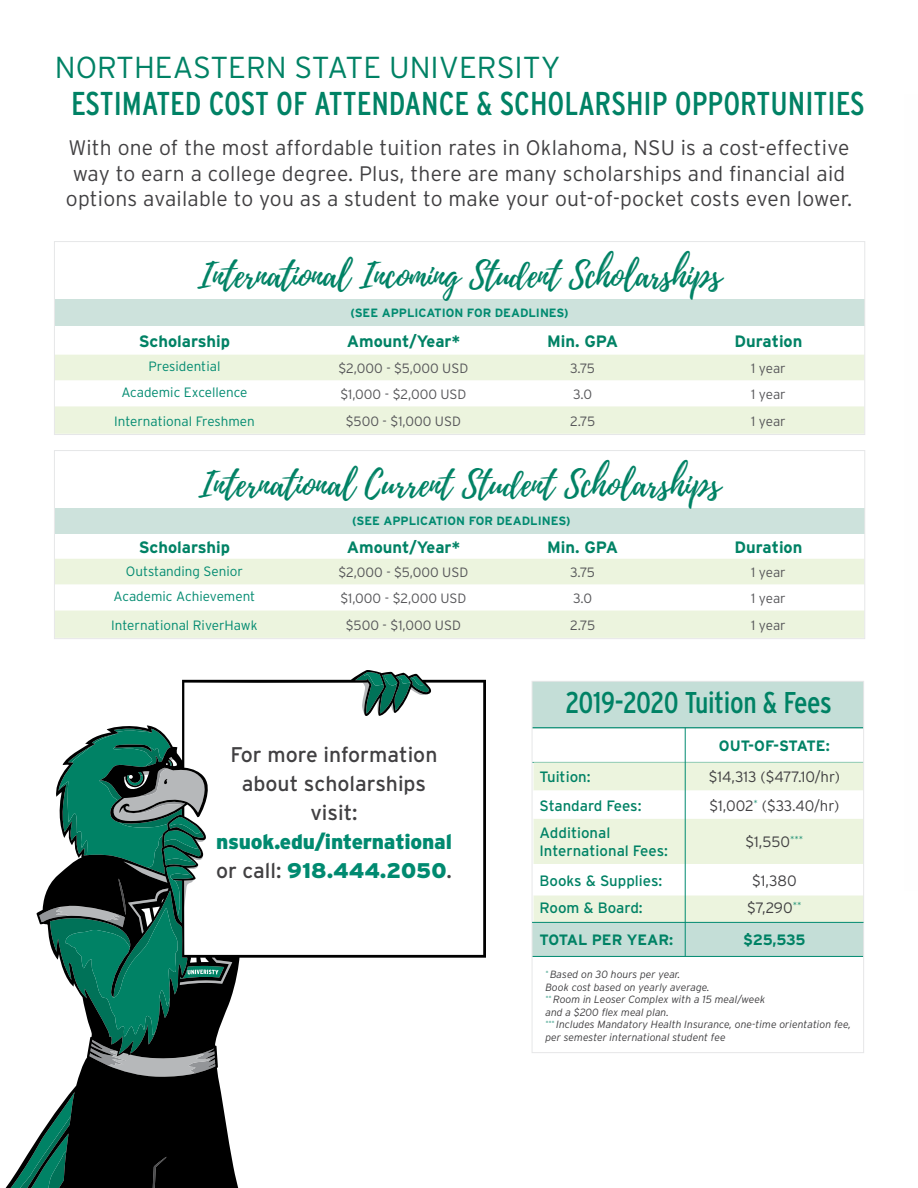
<style>
.page{position:relative;width:918px;height:1188px;background:#fff}
.page>*{position:absolute;margin:0;border:0;box-sizing:border-box;transform-origin:0 0}
.t1{font:34.5px "Playlist Script";letter-spacing:-.01em;color:#008265}
.t2{font:condensed 33px "Interstate";color:#008265}
.t3{font:300 30.3px "Interstate";color:#008265}
.t4{font:condensed 30px "Interstate";letter-spacing:-.01em;color:#008265}
.t5{font:21.15px/29.1px "Interstate";color:#414042;text-align:center}
.t6{font:900 21.15px "Interstate";color:#008a70}
.t7{font:300 21px/25.2px "Interstate";letter-spacing:.01em;color:#414042;text-align:center}
.t8{font:900 20.85px "Interstate";letter-spacing:-.01em;color:#008a70}
.t9{font:700 16.5px "Interstate";color:#008265}
.t10{font:15px/18px "Interstate";color:#008265}
.t11{font:300 15px "Interstate";color:#414042}
.t12{font:700 15px "Interstate";color:#008265}
.t13{font:300 13.5px "Interstate";color:#565659}
.t14{font:300 13.5px "Interstate";color:#008a70}
.t15{font:700 12px "Interstate";color:#008a70}
.t16{font:italic 300 10.5px/12.6px "Interstate";color:#414042}
.s1{font-weight:400;color:#414042}
</style>
<div class="page">
<div style="left:532px;top:922px;width:332px;height:34px;background:#c4ded7"></div>
<div style="left:55px;top:299px;width:809px;height:27px;background:#cde2dc"></div>
<svg style="left:56px;top:355px;width:807px;height:78px;fill:#ecf4de"></svg>
<div style="left:54px;top:241px;width:811px;height:194px;border:1px solid #e6e7e8"></div>
<div style="left:55px;top:508px;width:809px;height:26px;background:#cde2dc"></div>
<svg style="left:56px;top:559px;width:807px;height:78px;fill:#ecf4de"></svg>
<div style="left:54px;top:450px;width:811px;height:189px;border:1px solid #e6e7e8"></div>
<div style="left:532px;top:681px;width:332px;height:47px;background:#c4ded7"></div>
<hr style="left:532px;top:956px;width:332px;height:1px;background:#008a70">
<hr style="left:532px;top:727px;width:332px;height:1px;background:#008a70">
<svg style="left:534px;top:762px;width:328px;height:160px;fill:#ecf4de"></svg>
<svg style="left:534px;top:791px;width:328px;height:104px"></svg>
<svg style="left:5px;top:670px;width:481px;height:518px"></svg>
<svg style="left:39px;top:726px;width:193px;height:351px"></svg>
<div style="left:532px;top:681px;width:332px;height:372px;border:1px solid #e6e7e8"></div>
<hr style="left:685px;top:728px;width:1px;height:228px;background:#008a70">
<hr style="left:532px;top:922px;width:332px;height:1px;background:#008a70">
<h2 class="t3" style="left:55px;top:49px;width:507px">NORTHEASTERN STATE UNIVERSITY</h2>
<h3 class="t2" style="left:71px;top:83px;width:795px">ESTIMATED COST OF ATTENDANCE &amp; SCHOLARSHIP OPPORTUNITIES</h3>
<p class="t7" style="left:66px;top:135px;width:788px">With one of the most affordable tuition rates in Oklahoma, NSU is a cost-effective way to earn a college degree. Plus, there are many scholarships and financial aid options available to you as a student to make your out-of-pocket costs even lower.</p>
<h4 class="t1" style="left:198px;top:251px;width:525px">International Incoming Student Scholarships</h4>
<p class="t15" style="left:350px;top:306px;width:220px">(SEE APPLICATION FOR DEADLINES)</p>
<h5 class="t9" style="left:139px;top:331px;width:93px">Scholarship</h5>
<h5 class="t9" style="left:347px;top:331px;width:115px">Amount/Year*</h5>
<h5 class="t9" style="left:547px;top:331px;width:73px">Min. GPA</h5>
<h5 class="t9" style="left:735px;top:331px;width:69px">Duration</h5>
<p class="t14" style="left:149px;top:358px;width:73px">Presidential</p>
<p class="t13" style="left:339px;top:360px;width:131px">$2,000 - $5,000 USD</p>
<p class="t13" style="left:570px;top:360px;width:26px">3.75</p>
<p class="t13" style="left:751px;top:360px;width:36px">1 year</p>
<p class="t14" style="left:121px;top:384px;width:128px">Academic Excellence</p>
<p class="t13" style="left:340px;top:386px;width:128px">$1,000 - $2,000 USD</p>
<p class="t13" style="left:573px;top:386px;width:20px">3.0</p>
<p class="t13" style="left:751px;top:386px;width:36px">1 year</p>
<p class="t14" style="left:114px;top:413px;width:142px">International Freshmen</p>
<p class="t13" style="left:346px;top:413px;width:117px">$500 - $1,000 USD</p>
<p class="t13" style="left:570px;top:413px;width:27px">2.75</p>
<p class="t13" style="left:751px;top:413px;width:36px">1 year</p>
<p class="t1" style="left:199px;top:460px;width:524px">International Current Student Scholarships</p>
<p class="t15" style="left:352px;top:514px;width:220px">(SEE APPLICATION FOR DEADLINES)</p>
<h5 class="t9" style="left:139px;top:537px;width:93px">Scholarship</h5>
<h5 class="t9" style="left:347px;top:537px;width:115px">Amount/Year*</h5>
<h5 class="t9" style="left:547px;top:537px;width:73px">Min. GPA</h5>
<h5 class="t9" style="left:735px;top:537px;width:69px">Duration</h5>
<p class="t14" style="left:126px;top:563px;width:119px">Outstanding Senior</p>
<p class="t13" style="left:339px;top:564px;width:131px">$2,000 - $5,000 USD</p>
<p class="t13" style="left:570px;top:564px;width:26px">3.75</p>
<p class="t13" style="left:751px;top:564px;width:36px">1 year</p>
<p class="t14" style="left:114px;top:588px;width:143px">Academic Achievement</p>
<p class="t13" style="left:340px;top:590px;width:128px">$1,000 - $2,000 USD</p>
<p class="t13" style="left:573px;top:590px;width:20px">3.0</p>
<p class="t13" style="left:751px;top:590px;width:36px">1 year</p>
<p class="t14" style="left:111px;top:617px;width:148px">International RiverHawk</p>
<p class="t13" style="left:346px;top:617px;width:117px">$500 - $1,000 USD</p>
<p class="t13" style="left:570px;top:617px;width:27px">2.75</p>
<p class="t13" style="left:751px;top:617px;width:36px">1 year</p>
<p class="t5" style="left:230px;top:739px;width:209px">For more information about scholarships visit:</p>
<p class="t8" style="left:216px;top:829px;width:237px">nsuok.edu/international</p>
<p class="t6" style="left:216px;top:857px;width:237px"><span class="s1">or call:</span> 918.444.2050<span class="s1">.</span></p>
<h4 class="t4" style="left:565px;top:684px;width:268px">2019-2020 Tuition &amp; Fees</h4>
<p class="t12" style="left:719px;top:737px;width:112px">OUT-OF-STATE:</p>
<p class="t10" style="left:540px;top:768px;width:53px">Tuition:</p>
<p class="t11" style="left:709px;top:768px;width:133px">$14,313 ($477.10/hr)</p>
<p class="t10" style="left:540px;top:796px;width:104px">Standard Fees:</p>
<p class="t11" style="left:709px;top:796px;width:131px">$1,002<sup>*</sup> ($33.40/hr)</p>
<p class="t10" style="left:540px;top:824px;width:130px">Additional<br>International Fees:</p>
<p class="t11" style="left:746px;top:833px;width:59px">$1,550<sup>***</sup></p>
<p class="t10" style="left:540px;top:871px;width:124px">Books &amp; Supplies:</p>
<p class="t11" style="left:752px;top:871px;width:46px">$1,380</p>
<p class="t10" style="left:540px;top:899px;width:105px">Room &amp; Board:</p>
<p class="t11" style="left:747px;top:899px;width:56px">$7,290<sup>**</sup></p>
<p class="t12" style="left:540px;top:931px;width:135px">TOTAL PER YEAR:</p>
<p class="t12" style="left:743px;top:931px;width:64px">$25,535</p>
<p class="t16" style="left:545px;top:968px;width:221px"><sup>*</sup> Based on 30 hours per year.<br>Book cost based on yearly average.<br><sup>**</sup> Room in Leoser Complex with a 15 meal/week and a $200 flex meal plan.</p>
<p class="t16" style="left:545px;top:1018px;width:307px"><sup>***</sup> Includes Mandatory Health Insurance, one-time orientation fee, per semester international student fee</p>
</div>
